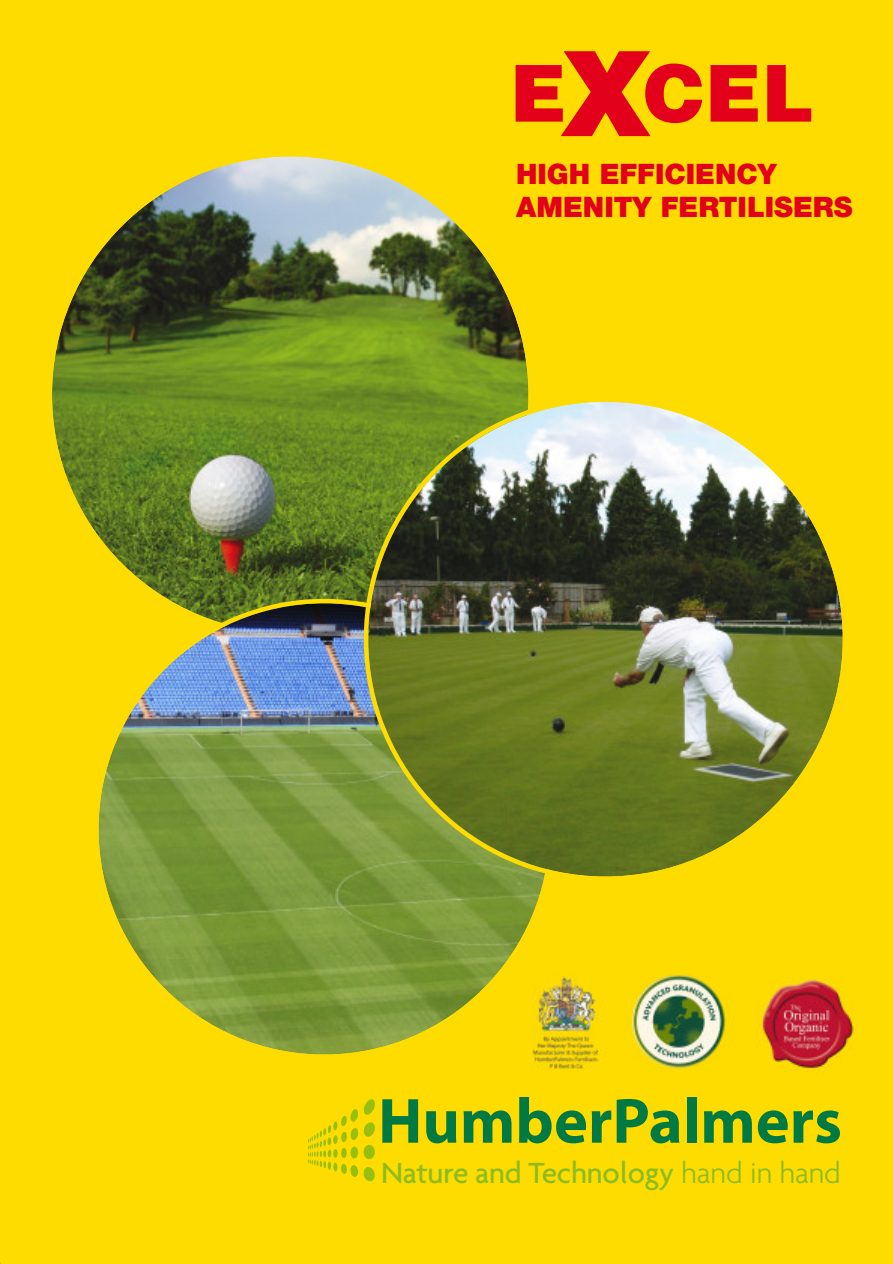
<style>
.page{position:relative;width:893px;height:1264px;background:#fff}
.page>*{position:absolute;margin:0;border:0;box-sizing:border-box;transform-origin:0 0}
.t1{font:700 64.35px "Myriad";color:#007943}
.t2{font:35.4px "Myriad";color:#97bf0d}
.t3{font:500 31.5px "Agenda";letter-spacing:-.01em;color:#8dbc21}
.t4{font:900 28.2px/33.9px "Helvetica Neue";color:#e2001a}
.s1{font-weight:300}
</style>
<div class="page">
<div style="left:0;top:0;width:893px;height:1263px;background:#ffdc00"></div>
<svg style="left:516px;top:51px;width:186px;height:85px"></svg>
<svg style="left:711px;top:65px;width:47px;height:57px"></svg>
<svg style="left:767px;top:65px;width:44px;height:57px"></svg>
<svg style="left:308px;top:1099px;width:67px;height:82px"></svg>
<img style="left:534px;top:974px;width:70px;height:96px">
<img style="left:631px;top:975px;width:99px;height:94px">
<img style="left:762px;top:977px;width:92px;height:97px">
<svg style="left:52px;top:156px;width:477px;height:442px"></svg>
<svg style="left:98px;top:598px;width:456px;height:460px"></svg>
<img style="left:364px;top:397px;width:479px;height:483px">
<p class="t4" style="left:516px;top:157px;width:338px">HIGH EFFICIENCY<br>AMENITY FERTILISERS</p>
<h1 class="t1" style="left:378px;top:1082px;width:465px">HumberPalmers</h1>
<p class="t2" style="left:380px;top:1155px;width:376px">High Efficiency Fertilisers</p>
<p class="t3" style="left:381px;top:1159px;width:461px">Nature and Technology <span class="s1">hand in hand</span></p>
</div>
